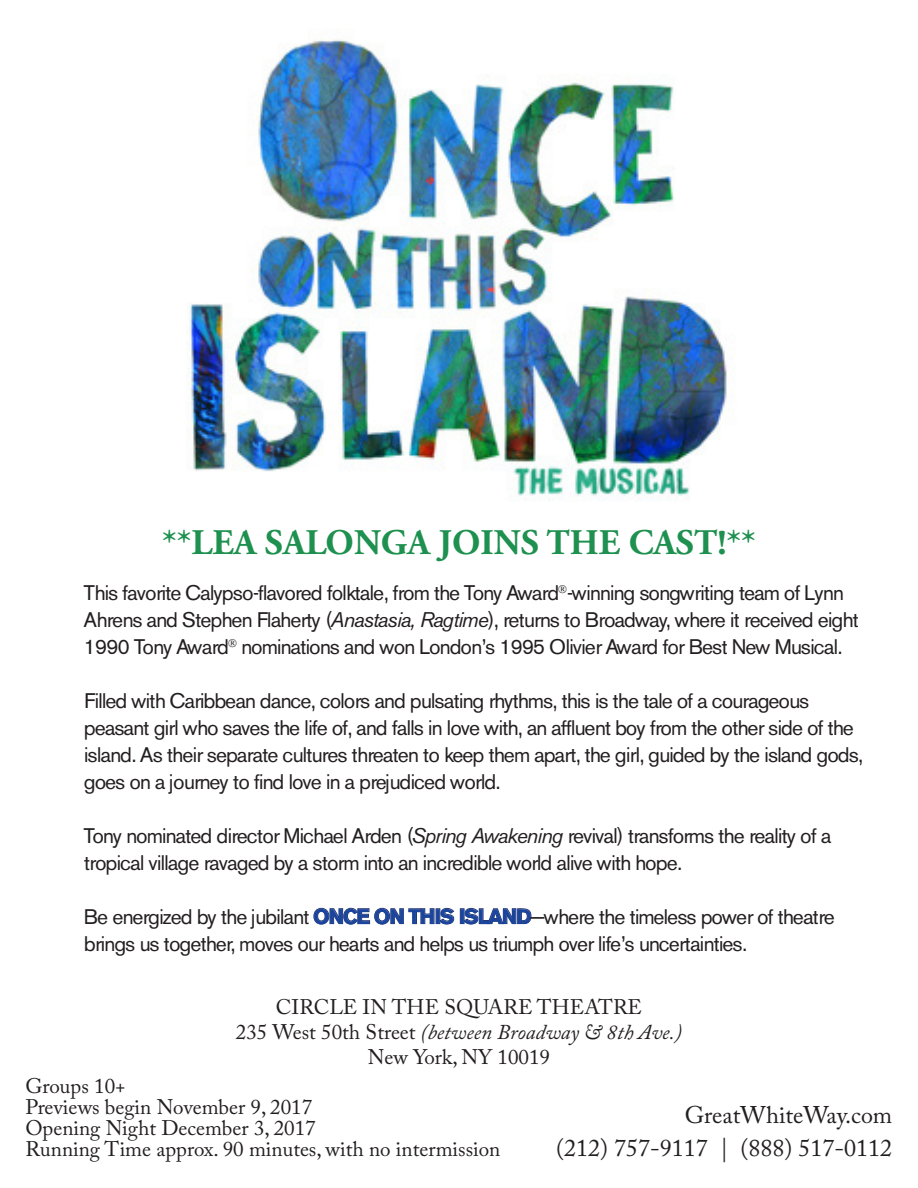
<style>
.page{position:relative;width:918px;height:1188px;background:#fff}
.page>*{position:absolute;margin:0;border:0;box-sizing:border-box;transform-origin:0 0}
.t1{font:700 36px "Adobe Garamond Pro";color:#1e904f}
.t2{font:24px "Adobe Caslon Pro";color:#231f20}
.t3{font:21px/27px "Akzelerat";letter-spacing:-.025em;color:#231f20}
.t4{font:21px "Adobe Caslon Pro";color:#231f20}
.t5{font:italic 21px "Adobe Caslon Pro";color:#231f20}
.s1{font-style:italic}
.s2{font-weight:700;color:#1b459c}
.s3{font-style:normal}
</style>
<div class="page">
<svg style="left:313px;top:908px;width:142px;height:17px"></svg>
<div style="left:460px;top:908px;width:4px;height:16px;border:1px solid #233571"></div>
<svg style="left:463px;top:908px;width:69px;height:17px"></svg>
<img style="left:186px;top:36px;width:542px;height:465px">
<p class="t1" style="left:162px;top:521px;width:595px">**LEA SALONGA JOINS THE CAST!**</p>
<p class="t3" style="left:84px;top:579px;width:776px">This favorite Calypso-flavored folktale, from the Tony Award<sup>®</sup>-winning songwriting team of Lynn<br>Ahrens and Stephen Flaherty (<span class="s1">Anastasia, Ragtime</span>), returns to Broadway, where it received eight<br>1990 Tony Award<sup>®</sup> nominations and won London’s 1995 Olivier Award for Best New Musical.</p>
<p class="t3" style="left:84px;top:687px;width:780px">Filled with Caribbean dance, colors and pulsating rhythms, this is the tale of a courageous peasant girl who saves the life of, and falls in love with, an affluent boy from the other side of the island. As their separate cultures threaten to keep them apart, the girl, guided by the island gods, goes on a journey to find love in a prejudiced world.</p>
<p class="t3" style="left:84px;top:822px;width:748px">Tony nominated director Michael Arden (<span class="s1">Spring Awakening</span> revival) transforms the reality of a tropical village ravaged by a storm into an incredible world alive with hope.</p>
<p class="t3" style="left:84px;top:903px;width:752px">Be energized by the jubilant <span class="s2">ONCE ON THIS ISLAND</span>—where the timeless power of theatre brings us together, moves our hearts and helps us triumph over life’s uncertainties.</p>
<p class="t4" style="left:276px;top:995px;width:368px">CIRCLE IN THE SQUARE THEATRE</p>
<p class="t5" style="left:236px;top:1020px;width:448px"><span class="s3">235 West 50th Street</span> (between Broadway &amp; 8th Ave.)</p>
<p class="t4" style="left:368px;top:1045px;width:184px">New York, NY 10019</p>
<p class="t4" style="left:25px;top:1073px;width:102px">Groups 10+</p>
<p class="t4" style="left:25px;top:1094px;width:288px">Previews begin November 9, 2017</p>
<p class="t4" style="left:25px;top:1115px;width:292px">Opening Night December 3, 2017</p>
<p class="t4" style="left:25px;top:1136px;width:476px">Running Time approx. 90 minutes, with no intermission</p>
<p class="t2" style="left:685px;top:1100px;width:209px">GreatWhiteWay.com</p>
<p class="t2" style="left:556px;top:1133px;width:338px">(212) 757-9117 | (888) 517-0112</p>
</div>
